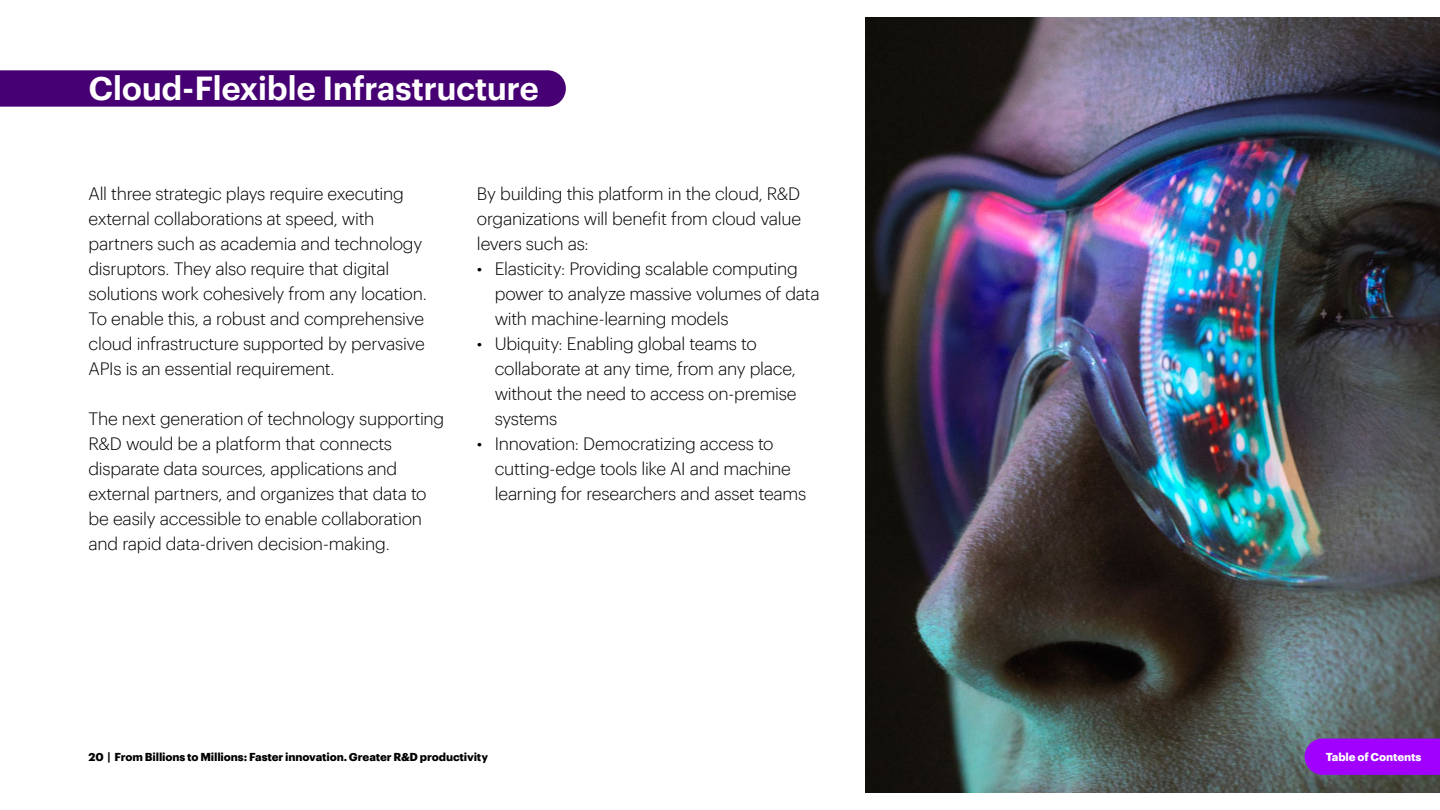
<style>
.page{position:relative;width:1440px;height:810px;background:#fff}
.page>*{position:absolute;margin:0;border:0;box-sizing:border-box;transform-origin:0 0}
.t1{font:600 32.5px "Graphik";letter-spacing:-.015em;color:#fff}
.t2{font:300 17.5px/25px "Graphik";letter-spacing:-.015em;color:#000}
.t3{font:700 11.25px "Graphik";letter-spacing:-.015em;color:#000}
.t4{font:700 11.25px "Graphik";letter-spacing:-.01em;color:#fff}
</style>
<div class="page">
<div style="left:0;top:70px;width:566px;height:37px;background:#460073"></div>
<img style="left:865px;top:18px;width:575px;height:774px">
<div style="left:1305px;top:739px;width:135px;height:36px;background:#a100ff"></div>
<h1 class="t1" style="left:89px;top:63px;width:452px">Cloud-Flexible Infrastructure</h1>
<p class="t2" style="left:89px;top:180px;width:340px">All three strategic plays require executing external collaborations at speed, with partners such as academia and technology disruptors. They also require that digital solutions work cohesively from any location.<br>To enable this, a robust and comprehensive cloud infrastructure supported by pervasive APIs is an essential requirement.</p>
<p class="t2" style="left:89px;top:405px;width:357px">The next generation of technology supporting R&amp;D would be a platform that connects disparate data sources, applications and external partners, and organizes that data to be easily accessible to enable collaboration and rapid data-driven decision-making.</p>
<p class="t2" style="left:477px;top:180px;width:326px;text-align:justify">By building this platform in the cloud, R&amp;D organizations will benefit from cloud value levers such as:</p>
<p class="t2" style="left:495px;top:255px;width:327px;text-indent:-18px">• Elasticity: Providing scalable computing power to analyze massive volumes of data with machine-learning models</p>
<p class="t2" style="left:495px;top:330px;width:303px;text-indent:-18px">• Ubiquity: Enabling global teams to collaborate at any time, from any place, without the need to access on-premise systems</p>
<p class="t2" style="left:495px;top:430px;width:313px;text-indent:-18px">• Innovation: Democratizing access to cutting-edge tools like AI and machine learning for researchers and asset teams</p>
<p class="t3" style="left:89px;top:749px;width:401px">20 | From Billions to Millions: Faster innovation. Greater R&amp;D productivity</p>
<p class="t4" style="left:1326px;top:749px;width:97px">Table of Contents</p>
</div>
